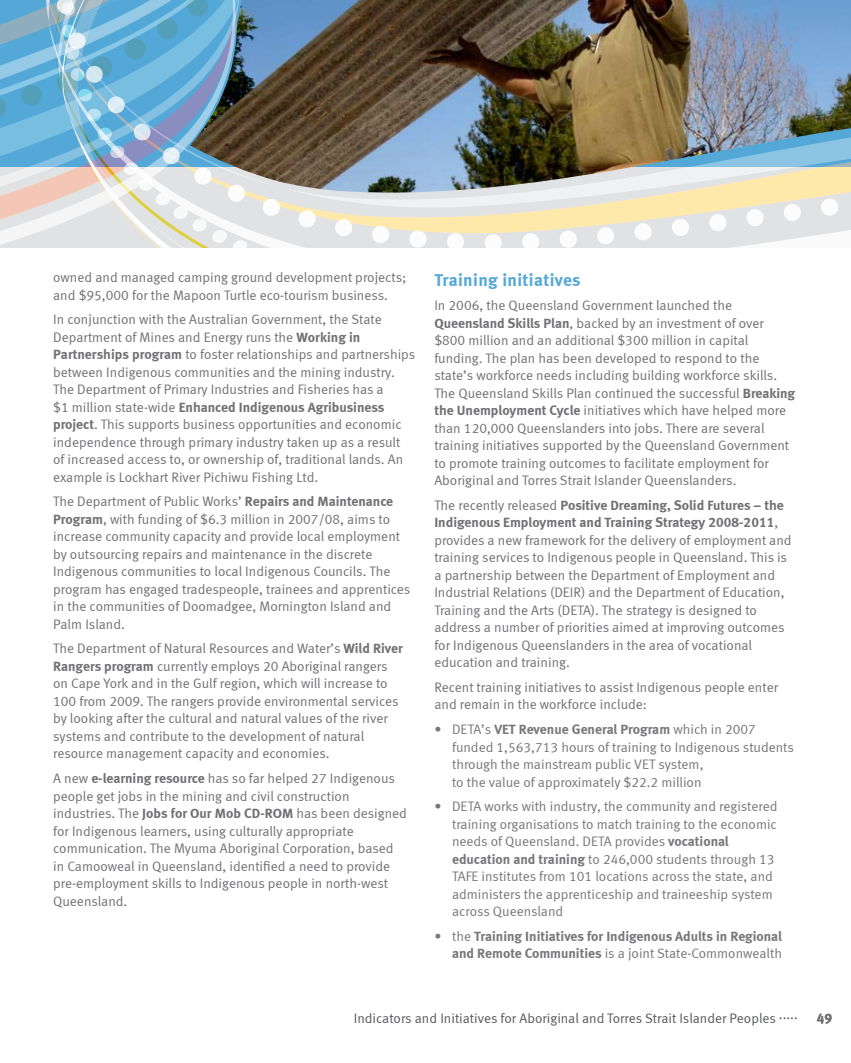
<style>
.page{position:relative;width:851px;height:1063px;background:#fff}
.page>*{position:absolute;margin:0;border:0;box-sizing:border-box;transform-origin:0 0}
.t1{font:17.5px "Meta Bold LF";letter-spacing:.02em;color:#54a8d7}
.t2{font:13.75px/17.5px "Meta Normal LF";color:#717074}
.t3{font:13.75px/17.5px "Meta Normal LF";color:#77767a}
.t4{font:13.75px/17.5px "Meta Bold LF";color:#717074}
.t5{font:13.75px "Meta Bold LF";color:#77767a}
.t6{font:13.75px "Meta Normal LF";color:#58595b}
.s1{font-family:"Meta Bold LF"}
.s2{font-family:"Meta Normal LF"}
</style>
<div class="page">
<svg style="left:0;top:0;width:51px;height:248px;background:#93bfd7"></svg>
<svg style="left:61px;top:0;width:789px;height:248px"></svg>
<img style="left:190px;top:0;width:660px;height:193px">
<p class="t2" style="left:53px;top:268px;width:355px">owned and managed camping ground development projects; and $95,000 for the Mapoon Turtle eco-tourism business.</p>
<p class="t2" style="left:53px;top:311px;width:363px">In conjunction with the Australian Government, the State Department of Mines and Energy runs the <span class="s1">Working in Partnerships program</span> to foster relationships and partnerships between Indigenous communities and the mining industry.<br>The Department of Primary Industries and Fisheries has a</p>
<p class="t4" style="left:53px;top:398px;width:333px"><span class="s2">$1 million state-wide</span> Enhanced Indigenous Agribusiness</p>
<p class="t2" style="left:53px;top:416px;width:351px"><span class="s1">project</span>. This supports business opportunities and economic independence through primary industry taken up as a result of increased access to, or ownership of, traditional lands. An example is Lockhart River Pichiwu Fishing Ltd.</p>
<p class="t2" style="left:53px;top:493px;width:358px">The Department of Public Works’ <span class="s1">Repairs and Maintenance Program</span>, with funding of $6.3 million in 2007/08, aims to increase community capacity and provide local employment by outsourcing repairs and maintenance in the discrete Indigenous communities to local Indigenous Councils. The program has engaged tradespeople, trainees and apprentices in the communities of Doomadgee, Mornington Island and Palm Island.</p>
<p class="t2" style="left:53px;top:640px;width:351px">The Department of Natural Resources and Water’s <span class="s1">Wild River Rangers program</span> currently employs 20 Aboriginal rangers on Cape York and in the Gulf region, which will increase to 100 from 2009. The rangers provide environmental services by looking after the cultural and natural values of the river systems and contribute to the development of natural resource management capacity and economies.</p>
<p class="t2" style="left:53px;top:769px;width:355px">A new <span class="s1">e-learning resource</span> has so far helped 27 Indigenous people get jobs in the mining and civil construction industries. The <span class="s1">Jobs for Our Mob CD-ROM</span> has been designed for Indigenous learners, using culturally appropriate communication. The Myuma Aboriginal Corporation, based in Camooweal in Queensland, identified a need to provide pre-employment skills to Indigenous people in north-west Queensland.</p>
<p class="t1" style="left:434px;top:269px;width:148px">Training initiatives</p>
<p class="t2" style="left:434px;top:297px;width:362px">In 2006, the Queensland Government launched the <span class="s1">Queensland Skills Plan</span>, backed by an investment of over $800 million and an additional $300 million in capital funding. The plan has been developed to respond to the state’s workforce needs including building workforce skills.<br>The Queensland Skills Plan continued the successful <span class="s1">Breaking the Unemployment Cycle</span> initiatives which have helped more than 120,000 Queenslanders into jobs. There are several training initiatives supported by the Queensland Government to promote training outcomes to facilitate employment for Aboriginal and Torres Strait Islander Queenslanders.</p>
<p class="t4" style="left:434px;top:496px;width:351px"><span class="s2">The recently released</span> Positive Dreaming, Solid Futures – the<br>Indigenous Employment and Training Strategy 2008-2011<span class="s2">,</span></p>
<p class="t2" style="left:434px;top:531px;width:359px">provides a new framework for the delivery of employment and training services to Indigenous people in Queensland. This is a partnership between the Department of Employment and Industrial Relations (DEIR) and the Department of Education, Training and the Arts (DETA). The strategy is designed to address a number of priorities aimed at improving outcomes for Indigenous Queenslanders in the area of vocational education and training.</p>
<p class="t2" style="left:434px;top:678px;width:345px">Recent training initiatives to assist Indigenous people enter and remain in the workforce include:</p>
<p class="t5" style="left:434px;top:721px;width:323px"><span class="s2">• DETA’s</span> VET Revenue General Program <span class="s2">which in 2007</span></p>
<p class="t3" style="left:452px;top:738px;width:343px">funded 1,563,713 hours of training to Indigenous students through the mainstream public VET system,<br>to the value of approximately $22.2 million</p>
<p class="t3" style="left:452px;top:797px;width:327px;text-indent:-18px">• DETA works with industry, the community and registered training organisations to match training to the economic needs of Queensland. DETA provides <span class="s1">vocational education and training</span> to 246,000 students through 13<br>TAFE institutes from 101 locations across the state, and administers the apprenticeship and traineeship system across Queensland</p>
<p class="t5" style="left:434px;top:928px;width:349px"><span class="s2">• the</span> Training Initiatives for Indigenous Adults in Regional</p>
<p class="t3" style="left:452px;top:945px;width:331px"><span class="s1">and Remote Communities</span> is a joint State-Commonwealth</p>
<p class="t6" style="left:354px;top:1010px;width:445px">Indicators and Initiatives for Aboriginal and Torres Strait Islander Peoples .....</p>
<p class="t4" style="left:816px;top:1009px;width:17px">49</p>
</div>
